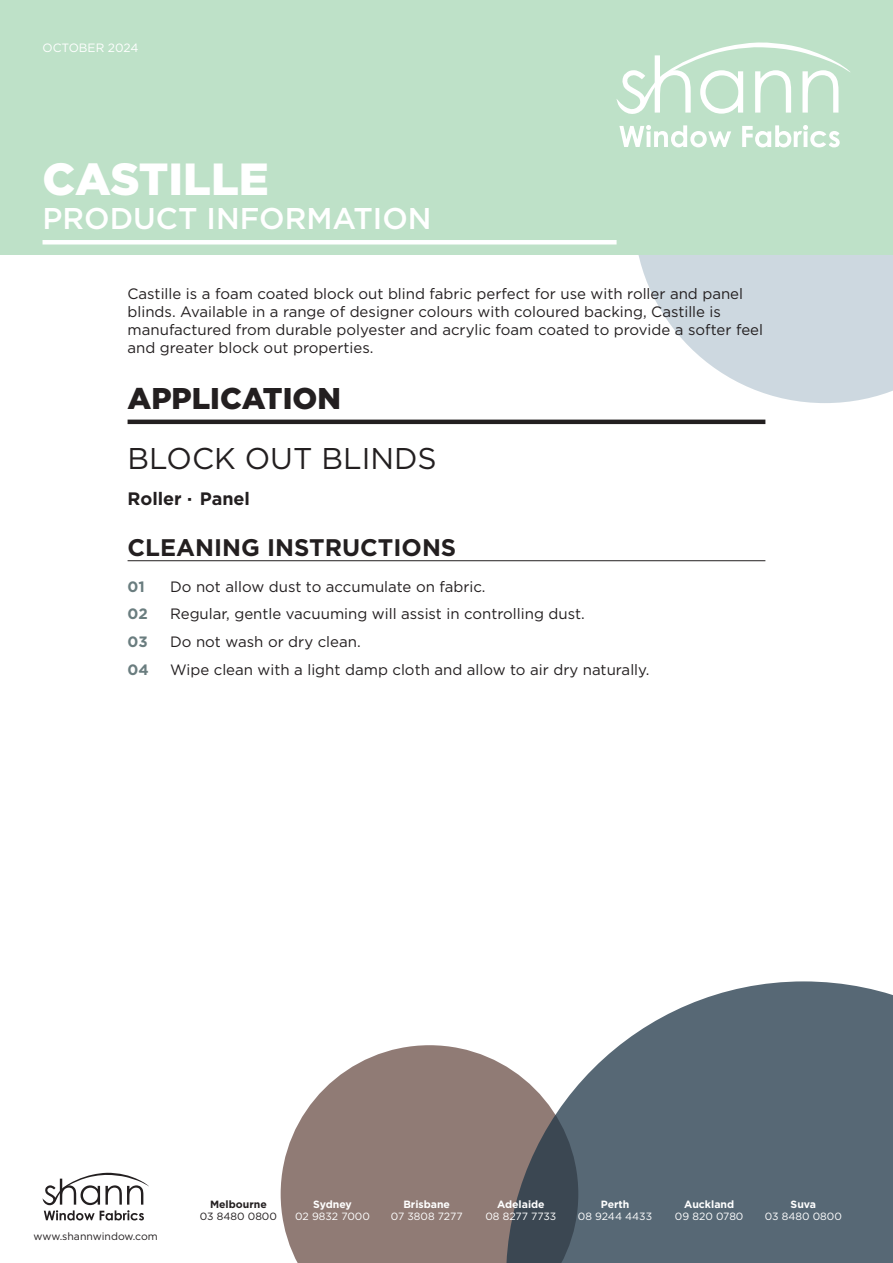
<style>
.page{position:relative;width:893px;height:1263px;background:#fff}
.page>*{position:absolute;margin:0;border:0;box-sizing:border-box;transform-origin:0 0}
.t1{font:900 45px "Gotham";color:#fff}
.t2{font:500 30px "Gotham";color:#fff}
.t3{font:30px "Gotham";color:#231f20}
.t4{font:900 30px "Gotham";color:#231f20}
.t5{font:700 24px "Gotham";color:#231f20}
.t6{font:700 18px "Gotham";color:#231f20}
.t7{font:15px/18px "Gotham";color:#231f20}
.t8{font:700 15px "Gotham";letter-spacing:-.01em;color:#6a7d7f}
.t9{font:12px "Gotham";color:#fff}
.t10{font:10.5px "Gotham";color:#fff}
.t11{font:700 10.5px "Gotham";color:#fff}
.t12{font:10.5px "Gotham";color:#231f20}
.t13{font:700 10.5px "Gotham";color:#231f20}
</style>
<div class="page">
<svg style="left:281px;top:1045px;width:225px;height:218px;fill:#907b75"></svg>
<svg style="left:638px;top:255px;width:255px;height:148px;fill:#cdd8e0"></svg>
<svg style="left:506px;top:981px;width:387px;height:282px;fill:#576875"></svg>
<div style="left:0;top:0;width:893px;height:255px;background:#bee1c8"></div>
<svg style="left:617px;top:42px;width:233px;height:72px"></svg>
<svg style="left:619px;top:125px;width:112px;height:22px"></svg>
<svg style="left:742px;top:125px;width:98px;height:22px"></svg>
<hr style="left:43px;top:240px;width:574px;height:4px;background:#fff">
<hr style="left:128px;top:420px;width:637px;height:4px;background:#231f20">
<hr style="left:128px;top:560px;width:637px;height:1px;background:#231f20">
<svg style="left:43px;top:1173px;width:106px;height:47px"></svg>
<p class="t9" style="left:43px;top:40px;width:98px">OCTOBER 2024</p>
<h1 class="t1" style="left:43px;top:148px;width:228px">CASTILLE</h1>
<h2 class="t2" style="left:43px;top:199px;width:391px">PRODUCT INFORMATION</h2>
<p class="t7" style="left:128px;top:284px;width:637px">Castille is a foam coated block out blind fabric perfect for use with roller and panel blinds. Available in a range of designer colours with coloured backing, Castille is manufactured from durable polyester and acrylic foam coated to provide a softer feel and greater block out properties.</p>
<h2 class="t4" style="left:128px;top:378px;width:215px">APPLICATION</h2>
<h2 class="t3" style="left:128px;top:439px;width:310px">BLOCK OUT BLINDS</h2>
<p class="t6" style="left:128px;top:487px;width:124px">Roller · Panel</p>
<h3 class="t5" style="left:128px;top:532px;width:330px">CLEANING INSTRUCTIONS</h3>
<p class="t8" style="left:128px;top:576px;width:19px">01</p>
<p class="t7" style="left:170px;top:577px;width:317px">Do not allow dust to accumulate on fabric.</p>
<p class="t8" style="left:128px;top:604px;width:22px">02</p>
<p class="t7" style="left:170px;top:605px;width:416px">Regular, gentle vacuuming will assist in controlling dust.</p>
<p class="t8" style="left:128px;top:632px;width:22px">03</p>
<p class="t7" style="left:170px;top:632px;width:192px">Do not wash or dry clean.</p>
<p class="t8" style="left:128px;top:659px;width:23px">04</p>
<p class="t7" style="left:170px;top:660px;width:481px">Wipe clean with a light damp cloth and allow to air dry naturally.</p>
<p class="t12" style="left:34px;top:1229px;width:126px">www.shannwindow.com</p>
<p class="t13" style="left:210px;top:1197px;width:58px">Melbourne</p>
<p class="t12" style="left:200px;top:1210px;width:79px">03 8480 0800</p>
<p class="t11" style="left:313px;top:1197px;width:40px">Sydney</p>
<p class="t10" style="left:295px;top:1210px;width:76px">02 9832 7000</p>
<p class="t11" style="left:403px;top:1197px;width:48px">Brisbane</p>
<p class="t10" style="left:391px;top:1210px;width:73px">07 3808 7277</p>
<p class="t11" style="left:497px;top:1197px;width:49px">Adelaide</p>
<p class="t10" style="left:485px;top:1210px;width:72px">08 8277 7733</p>
<p class="t11" style="left:601px;top:1197px;width:30px">Perth</p>
<p class="t10" style="left:578px;top:1210px;width:76px">08 9244 4433</p>
<p class="t11" style="left:684px;top:1197px;width:51px">Auckland</p>
<p class="t10" style="left:675px;top:1210px;width:70px">09 820 0780</p>
<p class="t11" style="left:791px;top:1197px;width:27px">Suva</p>
<p class="t10" style="left:765px;top:1210px;width:79px">03 8480 0800</p>
</div>
